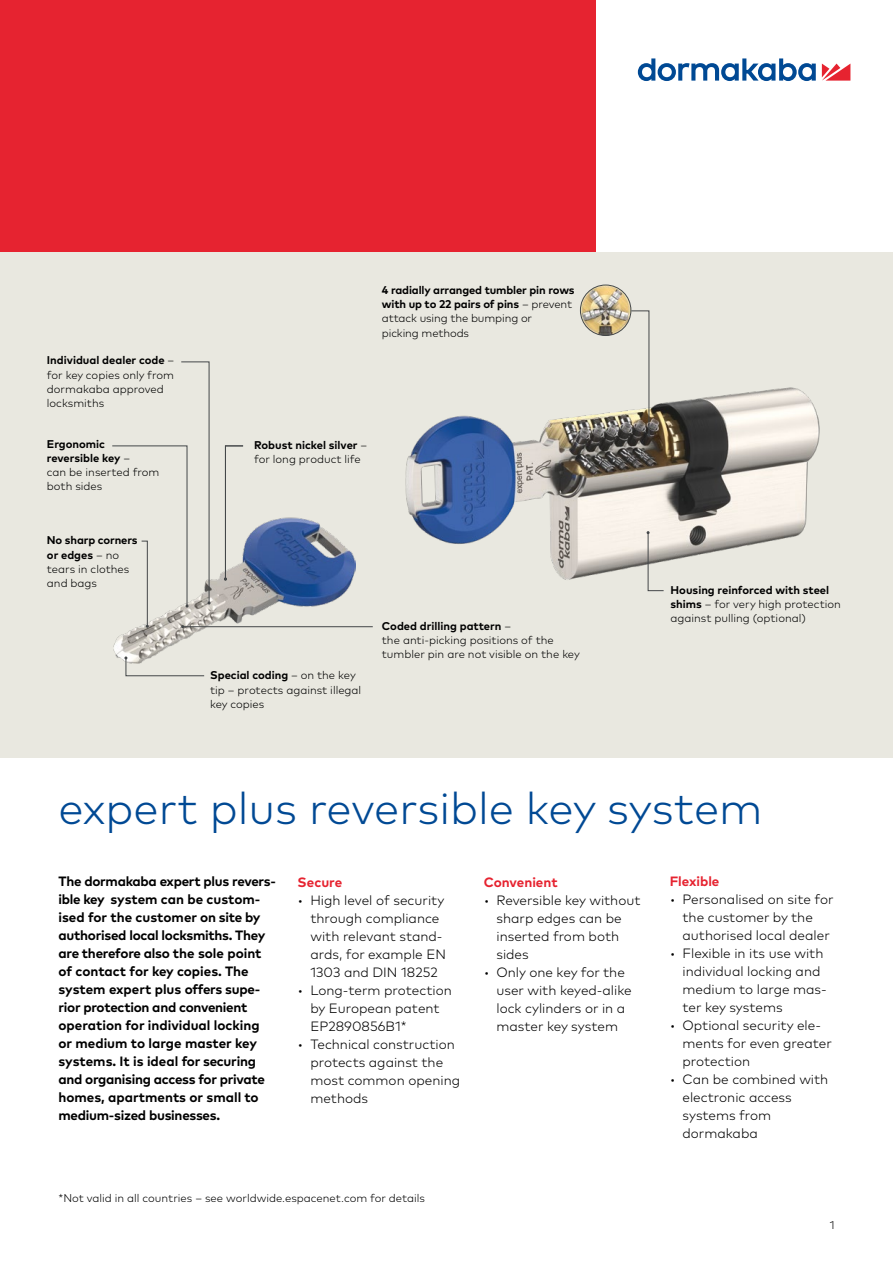
<style>
.page{position:relative;width:893px;height:1263px;background:#fff}
.page>*{position:absolute;margin:0;border:0;box-sizing:border-box;transform-origin:0 0}
.t1{font:300 45px "Mark Pro";color:#004994}
.t2{font:300 13.5px/18px "Mark Pro";color:#000}
.t3{font:700 13.5px/18px "Mark Pro";letter-spacing:-.02em;color:#000}
.t4{font:700 13.5px "Mark Pro";color:#e62330}
.t5{font:300 11.25px/14.2px "Mark Pro";color:#000}
.t6{font:700 11.25px/14.2px "Mark Pro";letter-spacing:-.01em;color:#000}
.s1{font-weight:700}
.s2{font-weight:300}
</style>
<div class="page">
<svg style="left:822px;top:64px;width:28px;height:17px"></svg>
<svg style="left:638px;top:58px;width:178px;height:23px"></svg>
<div style="left:0;top:0;width:595px;height:253px;background:#e62330"></div>
<div style="left:0;top:253px;width:893px;height:505px;background:#e9e8e0"></div>
<img style="left:580px;top:285px;width:51px;height:50px;border-radius:25px">
<div style="left:580px;top:285px;width:51px;height:51px;border:1px solid #444749;border-radius:50%"></div>
<img style="left:405px;top:387px;width:415px;height:193px">
<img style="left:113px;top:517px;width:242px;height:144px">
<hr style="left:183px;top:626px;width:190px;height:1px;background:#444749">
<svg style="left:124px;top:656px;width:81px;height:20px"></svg>
<svg style="left:631px;top:310px;width:19px;height:126px"></svg>
<svg style="left:647px;top:531px;width:17px;height:60px"></svg>
<svg style="left:224px;top:445px;width:20px;height:135px"></svg>
<svg style="left:112px;top:361px;width:99px;height:267px"></svg>
<p class="t5" style="left:47px;top:352px;width:129px"><span class="s1">Individual dealer code</span> – for key copies only from dormakaba approved locksmiths</p>
<p class="t5" style="left:47px;top:436px;width:114px"><span class="s1">Ergonomic reversible key</span> –<br>can be inserted from both sides</p>
<p class="t5" style="left:47px;top:532px;width:92px"><span class="s1">No sharp corners or edges</span> – no tears in clothes and bags</p>
<p class="t6" style="left:382px;top:282px;width:194px">4 radially arranged tumbler pin rows with up to 22 pairs of pins <span class="s2">– prevent attack using the bumping or<br>picking methods</span></p>
<p class="t5" style="left:254px;top:437px;width:115px"><span class="s1">Robust nickel silver</span> – for long product life</p>
<p class="t5" style="left:210px;top:667px;width:153px"><span class="s1">Special coding</span> – on the key tip – protects against illegal key copies</p>
<p class="t5" style="left:382px;top:618px;width:199px"><span class="s1">Coded drilling pattern</span> –<br>the anti-picking positions of the tumbler pin are not visible on the key</p>
<p class="t5" style="left:670px;top:582px;width:172px"><span class="s1">Housing reinforced with steel shims</span> – for very high protection against pulling (optional)</p>
<h1 class="t1" style="left:58px;top:774px;width:706px">expert plus reversible key system</h1>
<p class="t3" style="left:58px;top:871px;width:219px">The dormakaba expert plus revers&shy;ible key system can be custom&shy;ised for the customer on site by authorised local locksmiths. They are therefore also the sole point of contact for key copies. The system expert plus offers supe&shy;rior protection and convenient operation for individual locking or medium to large master key systems. It is ideal for securing and organising access for private homes, apartments or small to medium-sized businesses.</p>
<p class="t4" style="left:298px;top:871px;width:46px">Secure</p>
<p class="t2" style="left:310px;top:890px;width:137px;text-indent:-13px">• High level of security through compliance with relevant stand&shy;ards, for example EN<br>1303 and DIN 18252</p>
<p class="t2" style="left:310px;top:980px;width:143px;text-indent:-13px">• Long-term protection by European patent<br>EP2890856B1*</p>
<p class="t2" style="left:310px;top:1034px;width:151px;text-indent:-13px">• Technical construction protects against the most common opening methods</p>
<p class="t4" style="left:484px;top:871px;width:75px">Convenient</p>
<p class="t2" style="left:496px;top:890px;width:146px;text-indent:-13px">• Reversible key without sharp edges can be inserted from both sides</p>
<p class="t2" style="left:496px;top:962px;width:137px;text-indent:-13px">• Only one key for the user with keyed-alike lock cylinders or in a master key system</p>
<p class="t5" style="left:58px;top:1190px;width:368px">*Not valid in all countries – see worldwide.espacenet.com for details</p>
<p class="t4" style="left:670px;top:871px;width:51px">Flexible</p>
<p class="t2" style="left:682px;top:890px;width:153px;text-indent:-13px">• Personalised on site for the customer by the authorised local dealer</p>
<p class="t2" style="left:682px;top:944px;width:146px;text-indent:-13px">• Flexible in its use with individual locking and medium to large mas&shy;ter key systems</p>
<p class="t2" style="left:682px;top:1016px;width:151px;text-indent:-13px">• Optional security ele&shy;ments for even greater protection</p>
<p class="t2" style="left:682px;top:1069px;width:147px;text-indent:-13px">• Can be combined with electronic access systems from dormakaba</p>
<p class="t5" style="left:830px;top:1216px;width:6px">1</p>
</div>
